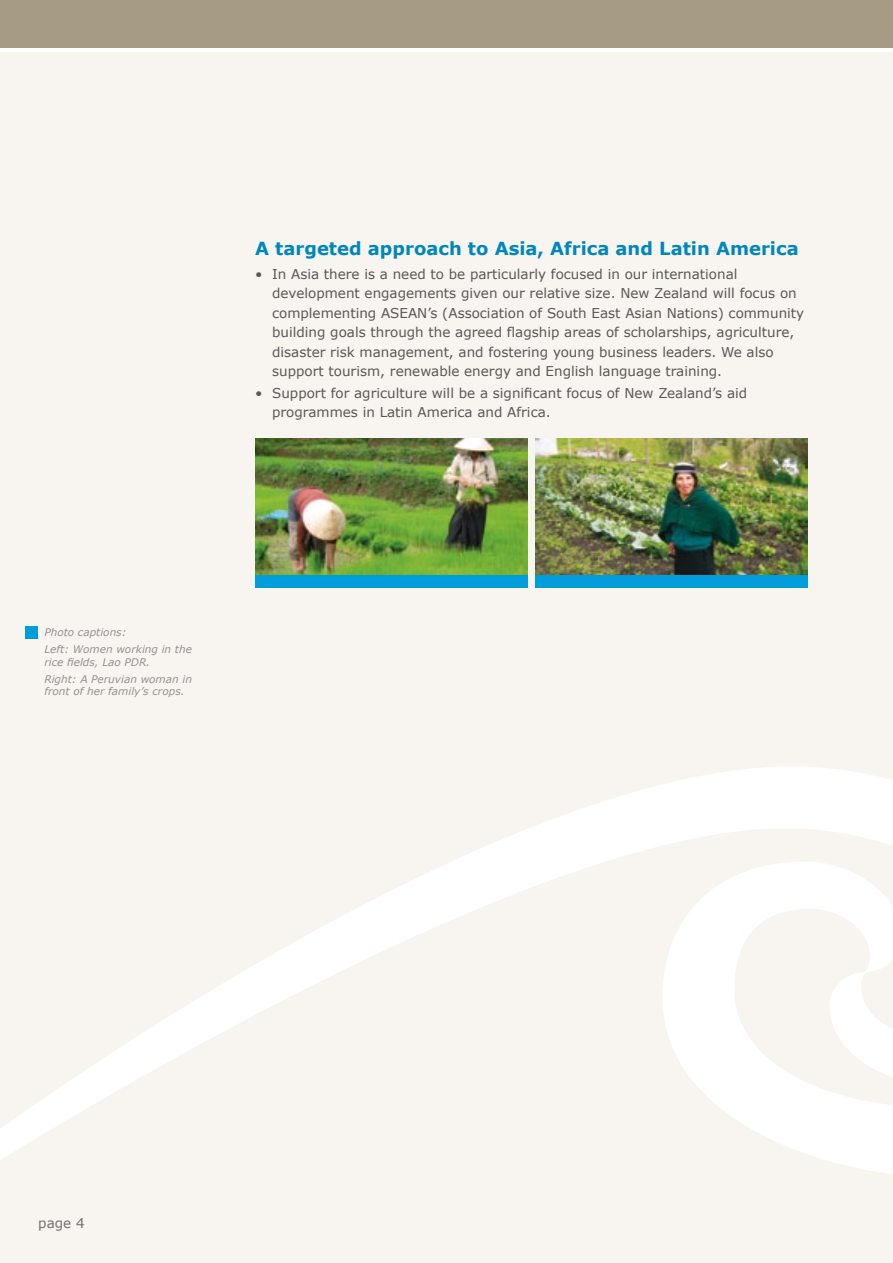
<style>
.page{position:relative;width:893px;height:1263px;background:#fff}
.page>*{position:absolute;margin:0;border:0;box-sizing:border-box;transform-origin:0 0}
.t1{font:700 18px "Verdana";color:#0087bc}
.t2{font:13.5px/19.5px "Verdana";color:#58585a}
.t3{font:13.5px "Verdana";color:#707172}
.t4{font:italic 10.5px/16.8px "Verdana";color:#929395}
</style>
<div class="page">
<div style="left:0;top:52px;width:893px;height:1211px;background:#f8f4ef"></div>
<svg style="left:0;top:766px;width:892px;height:408px"></svg>
<div style="left:0;top:0;width:893px;height:47px;background:#a69c86"></div>
<svg style="left:892px;top:780px;width:1px;height:394px"></svg>
<img style="left:255px;top:439px;width:272px;height:136px">
<div style="left:255px;top:575px;width:272px;height:13px;background:#009ddb"></div>
<img style="left:535px;top:439px;width:273px;height:136px">
<div style="left:535px;top:575px;width:273px;height:13px;background:#009ddb"></div>
<div style="left:26px;top:627px;width:12px;height:12px;background:#009ddb"></div>
<h1 class="t1" style="left:255px;top:237px;width:545px">A targeted approach to Asia, Africa and Latin America</h1>
<p class="t2" style="left:272px;top:264px;width:533px;text-indent:-17px">• In Asia there is a need to be particularly focused in our international development engagements given our relative size. New Zealand will focus on complementing ASEAN’s (Association of South East Asian Nations) community building goals through the agreed flagship areas of scholarships, agriculture, disaster risk management, and fostering young business leaders. We also support tourism, renewable energy and English language training.</p>
<p class="t2" style="left:272px;top:383px;width:477px;text-indent:-17px">• Support for agriculture will be a significant focus of New Zealand’s aid programmes in Latin America and Africa.</p>
<p class="t4" style="left:44px;top:624px;width:149px">Photo captions:<br>Left: Women working in the</p>
<p class="t4" style="left:44px;top:654px;width:149px">rice fields, Lao PDR.<br>Right: A Peruvian woman in</p>
<p class="t4" style="left:44px;top:683px;width:142px">front of her family’s crops.</p>
<p class="t3" style="left:38px;top:1214px;width:48px">page 4</p>
</div>
